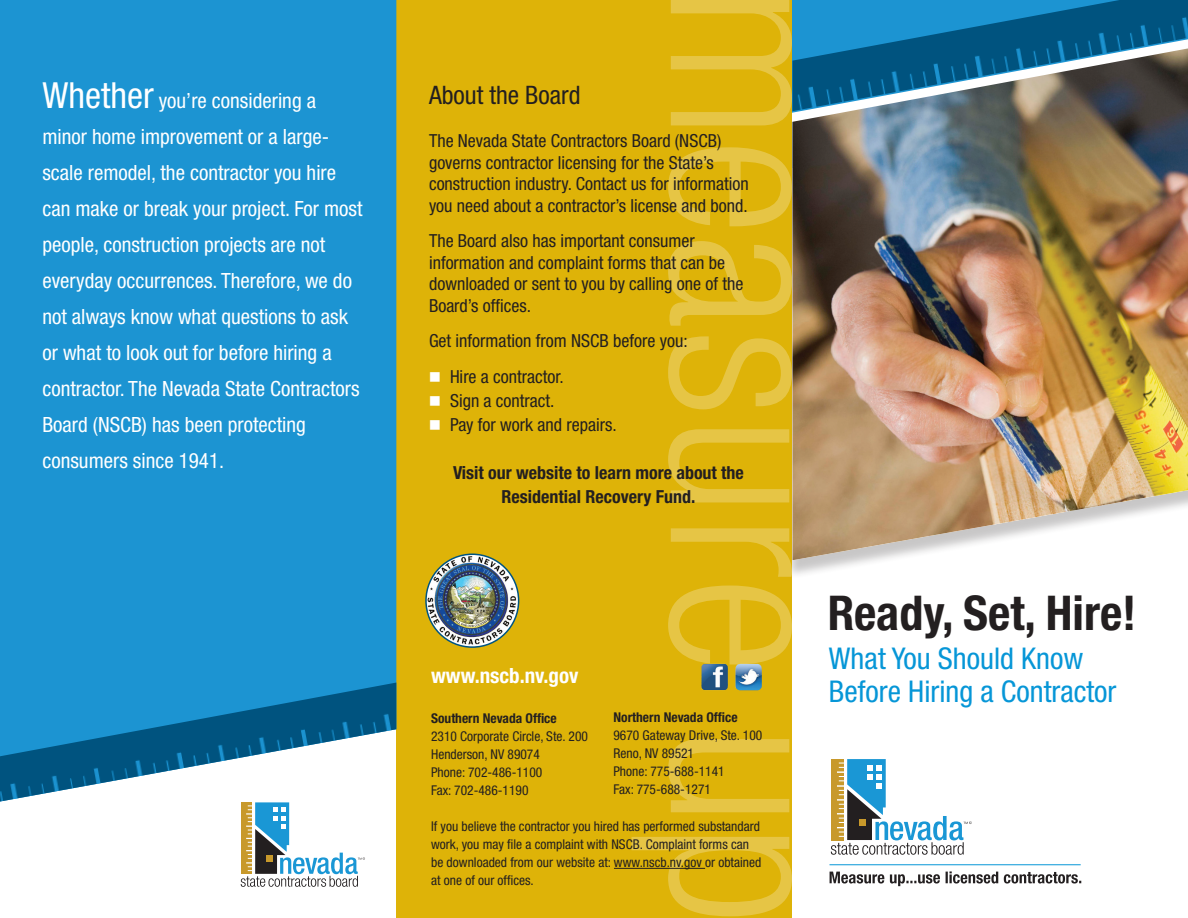
<style>
.page{position:relative;width:1188px;height:918px;background:#fff}
.page>*{position:absolute;margin:0;border:0;box-sizing:border-box;transform-origin:0 0}
.t1{font:700 condensed 48px "Helvetica Neue";color:#231f20}
.t2{font:condensed 30px/33px "Helvetica Neue";color:#0696d7}
.t3{font:condensed 25.5px "Helvetica Neue";color:#231f20}
.t4{font:condensed 21px/36px "Helvetica Neue";color:#fff}
.t5{font:700 condensed 21px "Helvetica Neue";color:#fff}
.t6{font:condensed 18px/21.6px "Helvetica Neue";color:#231f20}
.t7{font:700 condensed 18px/24px "Helvetica Neue";color:#231f20;text-align:center}
.t8{font:condensed 13.5px/18px "Helvetica Neue";color:#231f20}
.t9{font:700 condensed 13.5px "Helvetica Neue";color:#231f20}
.s1{font-size:36px}
</style>
<div class="page">
<img style="left:792px;top:0;width:396px;height:29px">
<div style="left:784px;top:49px;width:404px;height:530px;background:#231f20;opacity:.25"></div>
<img style="left:792px;top:129px;width:396px;height:431px">
<svg style="left:792px;top:29px;width:396px;height:100px;background:#437085"></svg>
<hr style="left:830px;top:864px;width:251px;height:1px;background:#0696d7">
<svg style="left:830px;top:871px;width:251px;height:15px"></svg>
<div style="left:396px;top:0;width:396px;height:918px;background:#deb308"></div>
<svg style="left:631px;top:0;width:161px;height:916px"></svg>
<div style="left:0;top:0;width:396px;height:683px;background:#1c94d2"></div>
<img style="left:0;top:683px;width:396px;height:119px">
<img style="left:426px;top:554px;width:93px;height:93px;border-radius:46px">
<div style="left:425px;top:553px;width:94px;height:95px;border:2px solid #005480;border-radius:50%"></div>
<hr style="left:614px;top:868px;width:91px;height:1px;background:#231f20">
<img style="left:701px;top:664px;width:27px;height:26px">
<img style="left:735px;top:664px;width:27px;height:26px">
<svg style="left:831px;top:759px;width:141px;height:96px"></svg>
<svg style="left:241px;top:802px;width:124px;height:85px"></svg>
<p class="t4" style="left:42px;top:82px;width:322px"><span class="s1">Whether</span> you’re considering a minor home improvement or a large&shy;scale remodel, the contractor you hire can make or break your project. For most people, construction projects are not everyday occurrences. Therefore, we do not always know what questions to ask or what to look out for before hiring a contractor. The Nevada State Contractors Board (NSCB) has been protecting consumers since 1941.</p>
<h3 class="t3" style="left:429px;top:80px;width:153px">About the Board</h3>
<p class="t6" style="left:429px;top:130px;width:321px">The Nevada State Contractors Board (NSCB) governs contractor licensing for the State’s construction industry. Contact us for information you need about a contractor’s license and bond.</p>
<p class="t6" style="left:429px;top:230px;width:316px">The Board also has important consumer information and complaint forms that can be downloaded or sent to you by calling one of the Board’s offices.</p>
<p class="t6" style="left:450px;top:323px;width:239px;line-height:36px;text-indent:-21px">Get information from NSCB before you:<br>Hire a contractor.</p>
<p class="t6" style="left:450px;top:389px;width:168px;line-height:24px">Sign a contract.<br>Pay for work and repairs.</p>
<p class="t7" style="left:453px;top:460px;width:292px">Visit our website to learn more about the<br>Residential Recovery Fund.</p>
<p class="t5" style="left:431px;top:663px;width:149px">www.nscb.nv.gov</p>
<p class="t9" style="left:431px;top:710px;width:127px">Southern Nevada Office</p>
<p class="t8" style="left:431px;top:727px;width:158px">2310 Corporate Circle, Ste. 200<br>Henderson, NV 89074<br>Phone: 702-486-1100<br>Fax: 702-486-1190</p>
<p class="t8" style="left:431px;top:817px;width:332px">If you believe the contractor you hired has performed substandard work, you may file a complaint with NSCB. Complaint forms can be downloaded from our website at: www.nscb.nv.gov or obtained at one of our offices.</p>
<p class="t9" style="left:613px;top:709px;width:126px">Northern Nevada Office</p>
<p class="t8" style="left:613px;top:726px;width:150px">9670 Gateway Drive, Ste. 100<br>Reno, NV 89521<br>Phone: 775-688-1141<br>Fax: 775-688-1271</p>
<h1 class="t1" style="left:827px;top:584px;width:311px">Ready, Set, Hire!</h1>
<h2 class="t2" style="left:829px;top:642px;width:289px">What You Should Know<br>Before Hiring a Contractor</h2>
</div>
